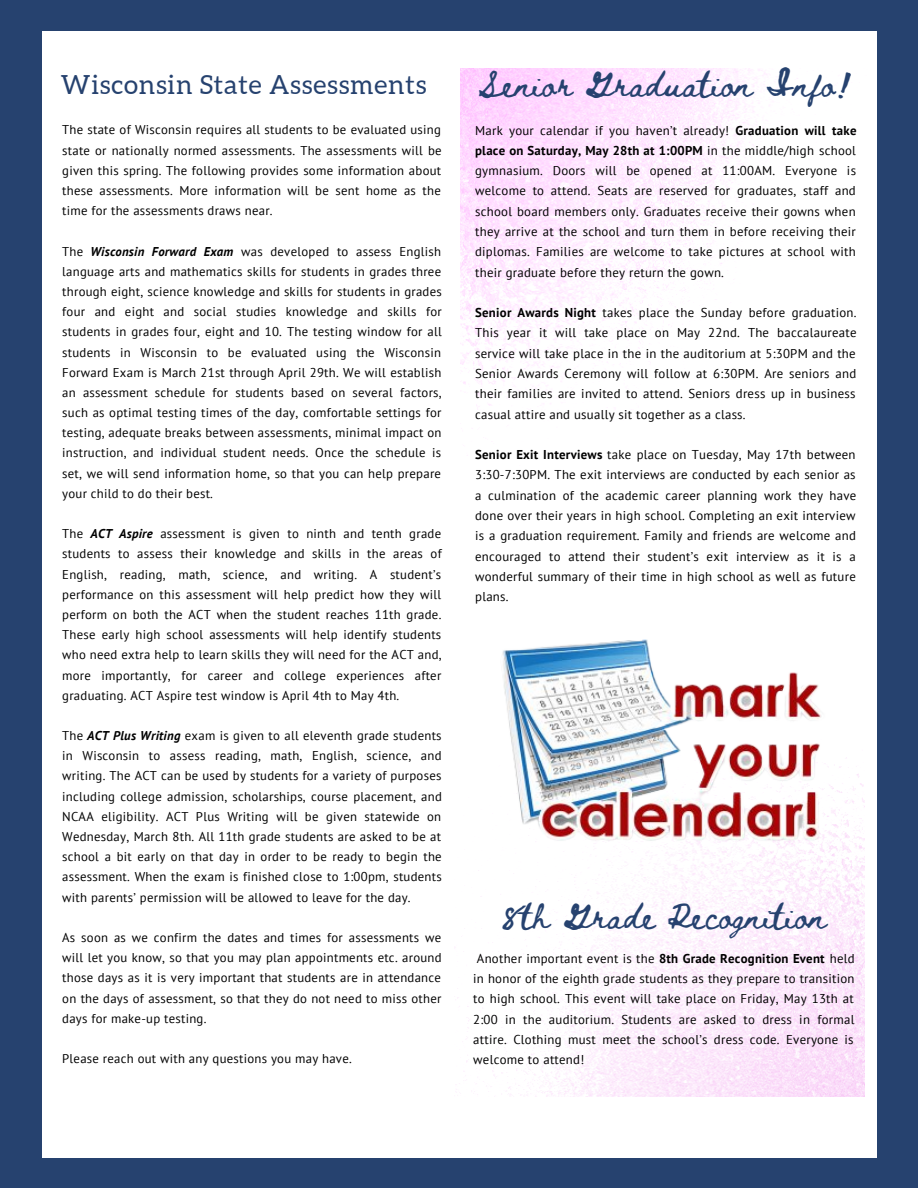
<style>
.page{position:relative;width:918px;height:1188px;background:#26426f}
.page>*{position:absolute;margin:0;border:0;box-sizing:border-box;transform-origin:0 0}
.t1{font:26.4px "Aleo";letter-spacing:.03em;color:#26426f}
.t2{font:24.9px "Beth Ellen";letter-spacing:.03em;color:#26426f}
.t3{font:12.75px/20.2px "PT Sans";letter-spacing:.02em;color:#000;text-align:justify}
.s1{font-weight:700;font-style:italic}
.s2{font-weight:700}
</style>
<div class="page">
<div style="left:42px;top:31px;width:834px;height:1126px;background:#fff"></div>
<img style="left:461px;top:69px;width:337px;height:387px">
<img style="left:454px;top:639px;width:411px;height:457px">
<img style="left:500px;top:640px;width:332px;height:220px">
<p class="t1" style="left:61px;top:69px;width:367px">Wisconsin State Assessments</p>
<p class="t2" style="left:478px;top:73px;width:376px">Senior Graduation Info!</p>
<p class="t3" style="left:62px;top:120px;width:381px">The state of Wisconsin requires all students to be evaluated using state or nationally normed assessments. The assessments will be given this spring. The following provides some information about these assessments. More information will be sent home as the time for the assessments draws near.</p>
<p class="t3" style="left:62px;top:241px;width:381px">The <span class="s1">Wisconsin Forward Exam</span> was developed to assess English language arts and mathematics skills for students in grades three through eight, science knowledge and skills for students in grades four and eight and social studies knowledge and skills for students in grades four, eight and 10. The testing window for all students in Wisconsin to be evaluated using the Wisconsin Forward Exam is March 21st through April 29th. We will establish an assessment schedule for students based on several factors, such as optimal testing times of the day, comfortable settings for testing, adequate breaks between assessments, minimal impact on instruction, and individual student needs. Once the schedule is set, we will send information home, so that you can help prepare your child to do their best.</p>
<p class="t3" style="left:62px;top:523px;width:381px">The <span class="s1">ACT Aspire</span> assessment is given to ninth and tenth grade students to assess their knowledge and skills in the areas of English, reading, math, science, and writing. A student’s performance on this assessment will help predict how they will perform on both the ACT when the student reaches 11th grade.<br>These early high school assessments will help identify students who need extra help to learn skills they will need for the ACT and, more importantly, for career and college experiences after graduating. ACT Aspire test window is April 4th to May 4th.</p>
<p class="t3" style="left:62px;top:725px;width:381px">The <span class="s1">ACT Plus Writing</span> exam is given to all eleventh grade students in Wisconsin to assess reading, math, English, science, and writing. The ACT can be used by students for a variety of purposes including college admission, scholarships, course placement, and NCAA eligibility. ACT Plus Writing will be given statewide on Wednesday, March 8th. All 11th grade students are asked to be at school a bit early on that day in order to be ready to begin the assessment. When the exam is finished close to 1:00pm, students with parents’ permission will be allowed to leave for the day.</p>
<p class="t3" style="left:62px;top:927px;width:381px">As soon as we confirm the dates and times for assessments we will let you know, so that you may plan appointments etc. around those days as it is very important that students are in attendance on the days of assessment, so that they do not need to miss other days for make-up testing.</p>
<p class="t3" style="left:62px;top:1048px;width:291px">Please reach out with any questions you may have.</p>
<p class="t3" style="left:475px;top:120px;width:383px">Mark your calendar if you haven’t already! <span class="s2">Graduation will take place on Saturday, May 28th at 1:00PM</span> in the middle/high school gymnasium. Doors will be opened at 11:00AM. Everyone is welcome to attend. Seats are reserved for graduates, staff and school board members only. Graduates receive their gowns when they arrive at the school and turn them in before receiving their diplomas. Families are welcome to take pictures at school with their graduate before they return the gown.</p>
<p class="t3" style="left:475px;top:302px;width:383px"><span class="s2">Senior Awards Night</span> takes place the Sunday before graduation.<br>This year it will take place on May 22nd. The baccalaureate service will take place in the in the auditorium at 5:30PM and the Senior Awards Ceremony will follow at 6:30PM. Are seniors and their families are invited to attend. Seniors dress up in business casual attire and usually sit together as a class.</p>
<p class="t3" style="left:475px;top:444px;width:383px"><span class="s2">Senior Exit Interviews</span> take place on Tuesday, May 17th between 3:30-7:30PM. The exit interviews are conducted by each senior as a culmination of the academic career planning work they have done over their years in high school. Completing an exit interview is a graduation requirement. Family and friends are welcome and encouraged to attend their student’s exit interview as it is a wonderful summary of their time in high school as well as future plans.</p>
<p class="t2" style="left:501px;top:904px;width:327px">8th Grade Recognition</p>
<p class="t3" style="left:473px;top:948px;width:383px">Another important event is the <span class="s2">8th Grade Recognition Event</span> held in honor of the eighth grade students as they prepare to transition to high school. This event will take place on Friday, May 13th at 2:00 in the auditorium. Students are asked to dress in formal attire. Clothing must meet the school’s dress code. Everyone is welcome to attend!</p>
</div>
